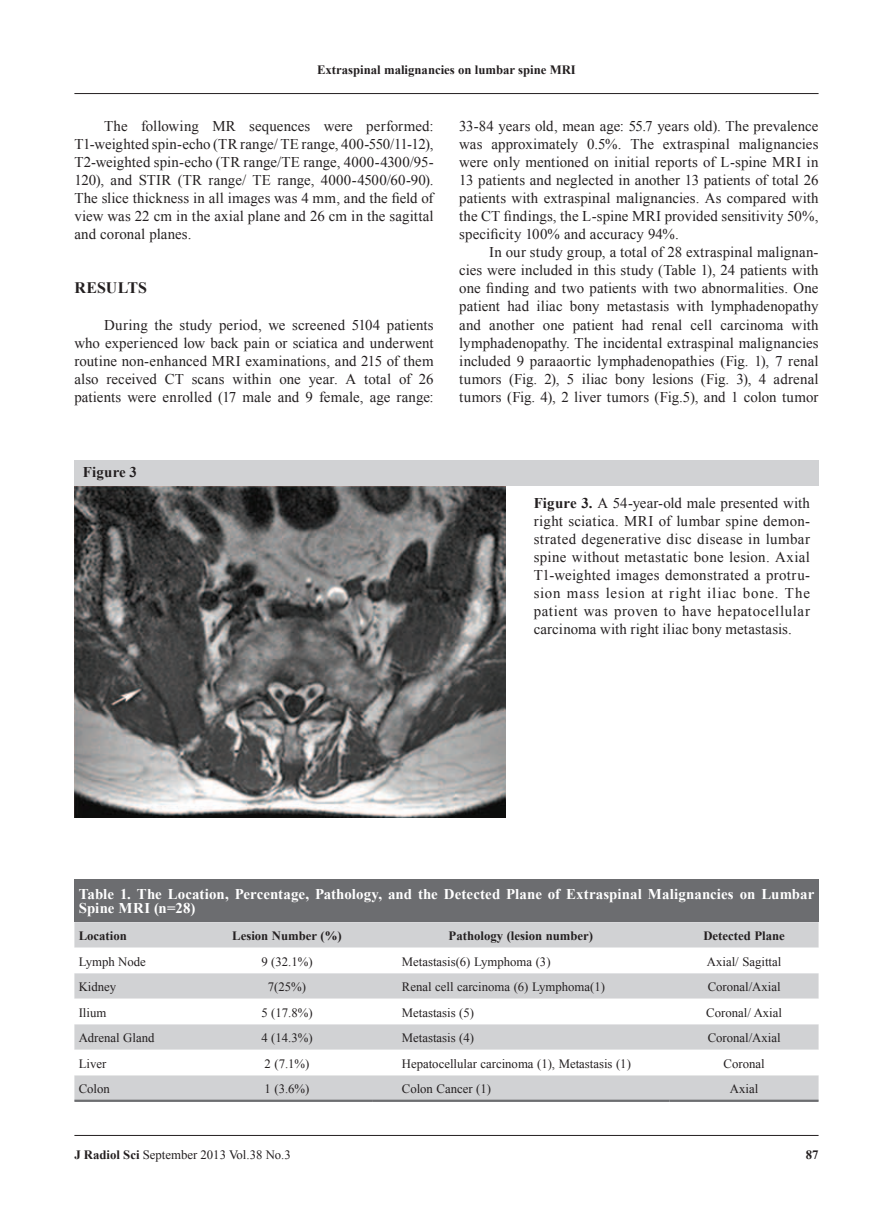
<style>
.page{position:relative;width:893px;height:1212px;background:#fff}
.page>*{position:absolute;margin:0;border:0;box-sizing:border-box;transform-origin:0 0}
.t1{font:700 15.9px "Times New Roman";letter-spacing:.01em;color:#231f20}
.t2{font:14.85px/18px "Times New Roman";letter-spacing:.005em;color:#231f20;text-align:justify}
.t3{font:700 14.85px/14.7px "Times New Roman";letter-spacing:.005em;color:#fff}
.t4{font:700 14.85px "Times New Roman";letter-spacing:.015em;color:#231f20}
.t5{font:12.75px "Times New Roman";color:#231f20}
.t6{font:700 12.75px "Times New Roman";color:#231f20}
.s1{font-weight:700}
</style>
<div class="page">
<hr style="left:74px;top:93px;width:745px;height:1px;background:#231f20">
<hr style="left:74px;top:1135px;width:745px;height:1px;background:#231f20">
<img style="left:74px;top:486px;width:431px;height:332px">
<div style="left:74px;top:461px;width:745px;height:25px;background:#d1d2d4"></div>
<div style="left:74px;top:880px;width:745px;height:42px;background:#6c6d70"></div>
<div style="left:74px;top:922px;width:745px;height:177px;background:#d1d2d4"></div>
<svg style="left:74px;top:948px;width:745px;height:127px"></svg>
<hr style="left:74px;top:1099px;width:128px;height:3px;background:#6c6d70">
<hr style="left:202px;top:1099px;width:170px;height:3px;background:#6c6d70">
<hr style="left:372px;top:1099px;width:298px;height:3px;background:#6c6d70">
<hr style="left:670px;top:1099px;width:149px;height:3px;background:#6c6d70">
<p class="t6" style="left:317px;top:61px;width:260px">Extraspinal malignancies on lumbar spine MRI</p>
<p class="t2" style="left:74px;top:117px;width:361px;text-indent:30px">The following MR sequences were performed:<br>T1-weighted spin-echo (TR range/ TE range, 400-550/11-12), T2-weighted spin-echo (TR range/TE range, 4000-4300/95- 120), and STIR (TR range/ TE range, 4000-4500/60-90).<br>The slice thickness in all images was 4 mm, and the field of view was 22 cm in the axial plane and 26 cm in the sagittal and coronal planes.</p>
<p class="t1" style="left:74px;top:277px;width:71px">Results</p>
<p class="t2" style="left:74px;top:315px;width:361px;text-indent:30px">During the study period, we screened 5104 patients who experienced low back pain or sciatica and underwent routine non-enhanced MRI examinations, and 215 of them also received CT scans within one year. A total of 26 patients were enrolled (17 male and 9 female, age range:</p>
<p class="t2" style="left:459px;top:117px;width:361px">33-84 years old, mean age: 55.7 years old). The prevalence was approximately 0.5%. The extraspinal malignancies were only mentioned on initial reports of L-spine MRI in 13 patients and neglected in another 13 patients of total 26 patients with extraspinal malignancies. As compared with the CT findings, the L-spine MRI provided sensitivity 50%, specificity 100% and accuracy 94%.</p>
<p class="t2" style="left:459px;top:243px;width:361px;text-indent:30px">In our study group, a total of 28 extraspinal malignan&shy;cies were included in this study (Table 1), 24 patients with one finding and two patients with two abnormalities. One patient had iliac bony metastasis with lymphadenopathy and another one patient had renal cell carcinoma with lymphadenopathy. The incidental extraspinal malignancies included 9 paraaortic lymphadenopathies (Fig. 1), 7 renal tumors (Fig. 2), 5 iliac bony lesions (Fig. 3), 4 adrenal tumors (Fig. 4), 2 liver tumors (Fig.5), and 1 colon tumor</p>
<p class="t4" style="left:83px;top:462px;width:55px">Figure 3</p>
<p class="t2" style="left:534px;top:494px;width:278px"><span class="s1">Figure 3.</span> A 54-year-old male presented with right sciatica. MRI of lumbar spine demon&shy;strated degenerative disc disease in lumbar spine without metastatic bone lesion. Axial T1-weighted images demonstrated a protru&shy;sion mass lesion at right iliac bone. The patient was proven to have hepatocellular carcinoma with right iliac bony metastasis.</p>
<p class="t3" style="left:79px;top:886px;width:737px">Table 1. The Location, Percentage, Pathology, and the Detected Plane of Extraspinal Malignancies on Lumbar<br>Spine MRI (n=28)</p>
<p class="t6" style="left:79px;top:927px;width:50px">Location</p>
<p class="t6" style="left:232px;top:927px;width:111px">Lesion Number (%)</p>
<p class="t6" style="left:449px;top:927px;width:146px">Pathology (lesion number)</p>
<p class="t6" style="left:703px;top:927px;width:83px">Detected Plane</p>
<p class="t5" style="left:79px;top:953px;width:69px">Lymph Node</p>
<p class="t5" style="left:261px;top:953px;width:53px">9 (32.1%)</p>
<p class="t5" style="left:402px;top:953px;width:150px">Metastasis(6) Lymphoma (3)</p>
<p class="t5" style="left:707px;top:953px;width:76px">Axial/ Sagittal</p>
<p class="t5" style="left:79px;top:978px;width:39px">Kidney</p>
<p class="t5" style="left:268px;top:978px;width:40px">7(25%)</p>
<p class="t5" style="left:402px;top:978px;width:205px">Renal cell carcinoma (6) Lymphoma(1)</p>
<p class="t5" style="left:708px;top:978px;width:74px">Coronal/Axial</p>
<p class="t5" style="left:79px;top:1004px;width:29px">Ilium</p>
<p class="t5" style="left:261px;top:1004px;width:53px">5 (17.8%)</p>
<p class="t5" style="left:402px;top:1004px;width:74px">Metastasis (5)</p>
<p class="t5" style="left:706px;top:1004px;width:77px">Coronal/ Axial</p>
<p class="t5" style="left:79px;top:1029px;width:77px">Adrenal Gland</p>
<p class="t5" style="left:261px;top:1029px;width:53px">4 (14.3%)</p>
<p class="t5" style="left:402px;top:1029px;width:74px">Metastasis (4)</p>
<p class="t5" style="left:708px;top:1029px;width:74px">Coronal/Axial</p>
<p class="t5" style="left:79px;top:1055px;width:29px">Liver</p>
<p class="t5" style="left:265px;top:1055px;width:46px">2 (7.1%)</p>
<p class="t5" style="left:402px;top:1055px;width:231px">Hepatocellular carcinoma (1), Metastasis (1)</p>
<p class="t5" style="left:724px;top:1055px;width:43px">Coronal</p>
<p class="t5" style="left:79px;top:1080px;width:33px">Colon</p>
<p class="t5" style="left:265px;top:1080px;width:46px">1 (3.6%)</p>
<p class="t5" style="left:402px;top:1080px;width:91px">Colon Cancer (1)</p>
<p class="t5" style="left:730px;top:1080px;width:30px">Axial</p>
<p class="t5" style="left:74px;top:1146px;width:218px"><span class="s1">J Radiol Sci</span> September 2013 Vol.38 No.3</p>
<p class="t6" style="left:806px;top:1146px;width:14px">87</p>
</div>
